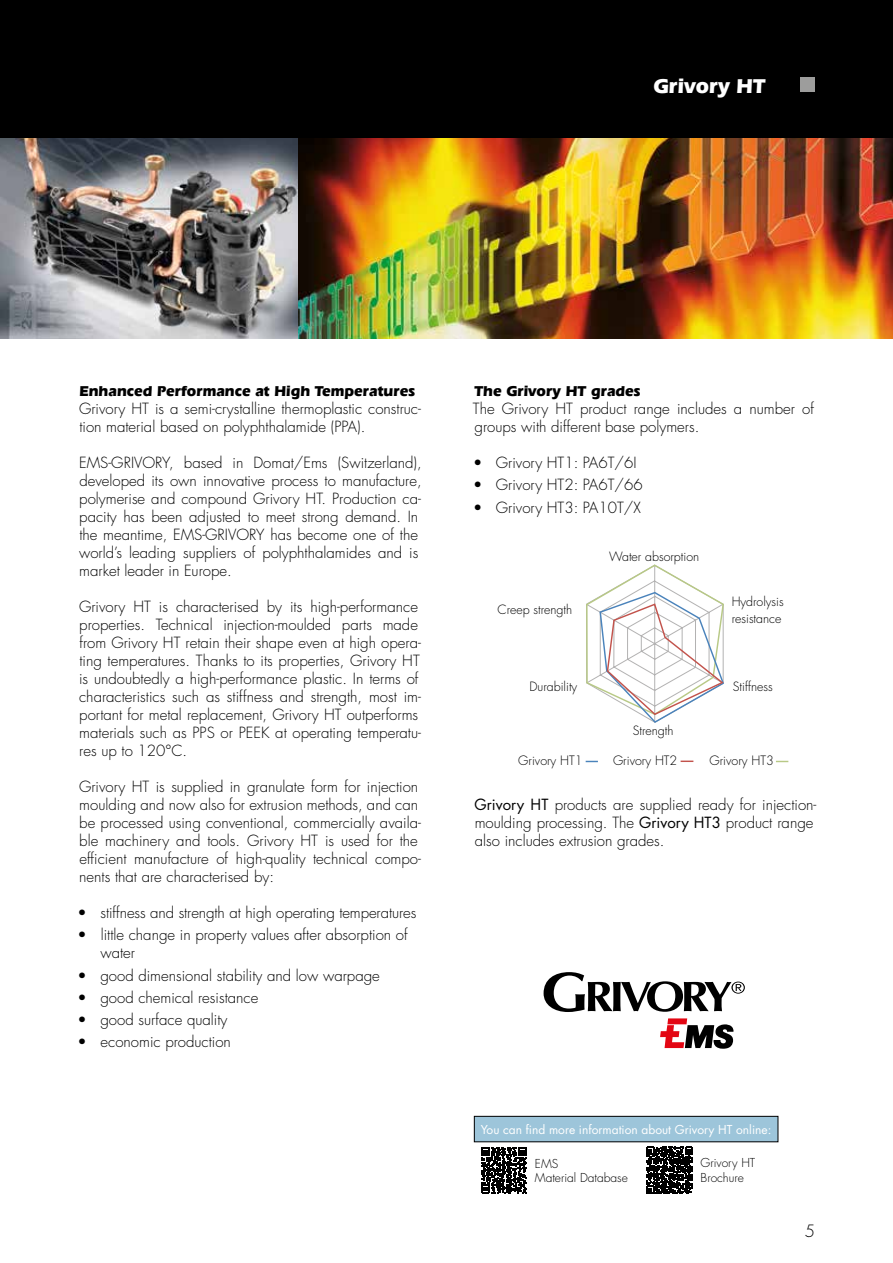
<style>
.page{position:relative;width:893px;height:1263px;background:#fff}
.page>*{position:absolute;margin:0;border:0;box-sizing:border-box;transform-origin:0 0}
.t1{font:700 21px "Eras IT Cby BT";color:#fff}
.t2{font:300 16.5px "Futura";color:#000}
.t3{font:300 15px/18px "Futura";color:#000}
.t4{font:700 15px "Eras IT Cby BT";color:#000}
.t5{font:300 12.6px "Futura";color:#000}
.t6{font:300 12.45px/16.4px "Futura";color:#000}
.t7{font:12px "Futura";color:#fff}
.t8{font:300 12px/14.4px "Futura";color:#000}
.s1{font-weight:400}
</style>
<div class="page">
<div style="left:0;top:0;width:893px;height:138px;background:#000"></div>
<img style="left:0;top:138px;width:893px;height:200px">
<div style="left:800px;top:77px;width:14px;height:15px;background:#9d9d9c"></div>
<svg style="left:586px;top:564px;width:138px;height:159px"></svg>
<svg style="left:586px;top:761px;width:12px;height:1px"></svg>
<svg style="left:681px;top:760px;width:12px;height:2px"></svg>
<svg style="left:776px;top:761px;width:12px;height:1px"></svg>
<svg style="left:544px;top:972px;width:201px;height:40px"></svg>
<svg style="left:660px;top:1018px;width:74px;height:31px"></svg>
<svg style="left:481px;top:1147px;width:46px;height:46px"></svg>
<svg style="left:646px;top:1147px;width:47px;height:46px"></svg>
<div style="left:474px;top:1116px;width:304px;height:26px;background:#9dc5da"></div>
<div style="left:474px;top:1116px;width:304px;height:26px;border:1px solid #000"></div>
<h1 class="t1" style="left:653px;top:73px;width:113px">Grivory HT</h1>
<p class="t4" style="left:80px;top:382px;width:337px">Enhanced Performance at High Temperatures</p>
<p class="t3" style="left:79px;top:400px;width:343px">Grivory HT is a semi-crystalline thermoplastic construc&shy;tion material based on polyphthalamide (PPA).</p>
<p class="t3" style="left:79px;top:454px;width:344px">EMS-GRIVORY, based in Domat/Ems (Switzerland), developed its own innovative process to manufacture, polymerise and compound Grivory HT. Production ca&shy;pacity has been adjusted to meet strong demand. In the meantime, EMS-GRIVORY has become one of the world’s leading suppliers of polyphthalamides and is market leader in Europe.</p>
<p class="t3" style="left:79px;top:598px;width:343px">Grivory HT is characterised by its high-performance properties. Technical injection-moulded parts made from Grivory HT retain their shape even at high opera&shy;ting temperatures. Thanks to its properties, Grivory HT is undoubtedly a high-performance plastic. In terms of characteristics such as stiffness and strength, most im&shy;portant for metal replacement, Grivory HT outperforms materials such as PPS or PEEK at operating temperatu&shy;res up to 120°C.</p>
<p class="t3" style="left:79px;top:778px;width:343px">Grivory HT is supplied in granulate form for injection moulding and now also for extrusion methods, and can be processed using conventional, commercially availa&shy;ble machinery and tools. Grivory HT is used for the efficient manufacture of high-quality technical compo&shy;nents that are characterised by:</p>
<p class="t3" style="left:78px;top:904px;width:340px">• stiffness and strength at high operating temperatures</p>
<p class="t3" style="left:100px;top:926px;width:309px;text-indent:-23px">• little change in property values after absorption of water</p>
<p class="t3" style="left:78px;top:966px;width:304px">• good dimensional stability and low warpage</p>
<p class="t3" style="left:78px;top:988px;width:182px">• good chemical resistance</p>
<p class="t3" style="left:78px;top:1011px;width:151px">• good surface quality</p>
<p class="t3" style="left:78px;top:1033px;width:155px">• economic production</p>
<p class="t4" style="left:474px;top:382px;width:168px">The Grivory HT grades</p>
<p class="t3" style="left:473px;top:400px;width:343px">The Grivory HT product range includes a number of groups with different base polymers.</p>
<p class="t3" style="left:473px;top:454px;width:165px">• Grivory HT1: PA6T/6I</p>
<p class="t3" style="left:473px;top:476px;width:171px">• Grivory HT2: PA6T/66</p>
<p class="t3" style="left:473px;top:498px;width:169px">• Grivory HT3: PA10T/X</p>
<p class="t6" style="left:609px;top:548px;width:92px">Water absorption</p>
<p class="t6" style="left:497px;top:602px;width:76px">Creep strength</p>
<p class="t6" style="left:732px;top:594px;width:54px">Hydrolysis resistance</p>
<p class="t6" style="left:529px;top:678px;width:49px">Durability</p>
<p class="t6" style="left:733px;top:678px;width:42px">Stiffness</p>
<p class="t6" style="left:633px;top:723px;width:42px">Strength</p>
<p class="t5" style="left:518px;top:753px;width:66px">Grivory HT1</p>
<p class="t5" style="left:613px;top:753px;width:66px">Grivory HT2</p>
<p class="t5" style="left:709px;top:753px;width:66px">Grivory HT3</p>
<p class="t3" style="left:475px;top:796px;width:343px"><span class="s1">Grivory HT</span> products are supplied ready for injection&shy;moulding processing. The <span class="s1">Grivory HT3</span> product range also includes extrusion grades.</p>
<p class="t7" style="left:481px;top:1121px;width:292px">You can find more information about Grivory HT online:</p>
<p class="t8" style="left:535px;top:1156px;width:94px">EMS<br>Material Database</p>
<p class="t8" style="left:700px;top:1156px;width:56px">Grivory HT<br>Brochure</p>
<p class="t2" style="left:805px;top:1221px;width:12px">5</p>
</div>
